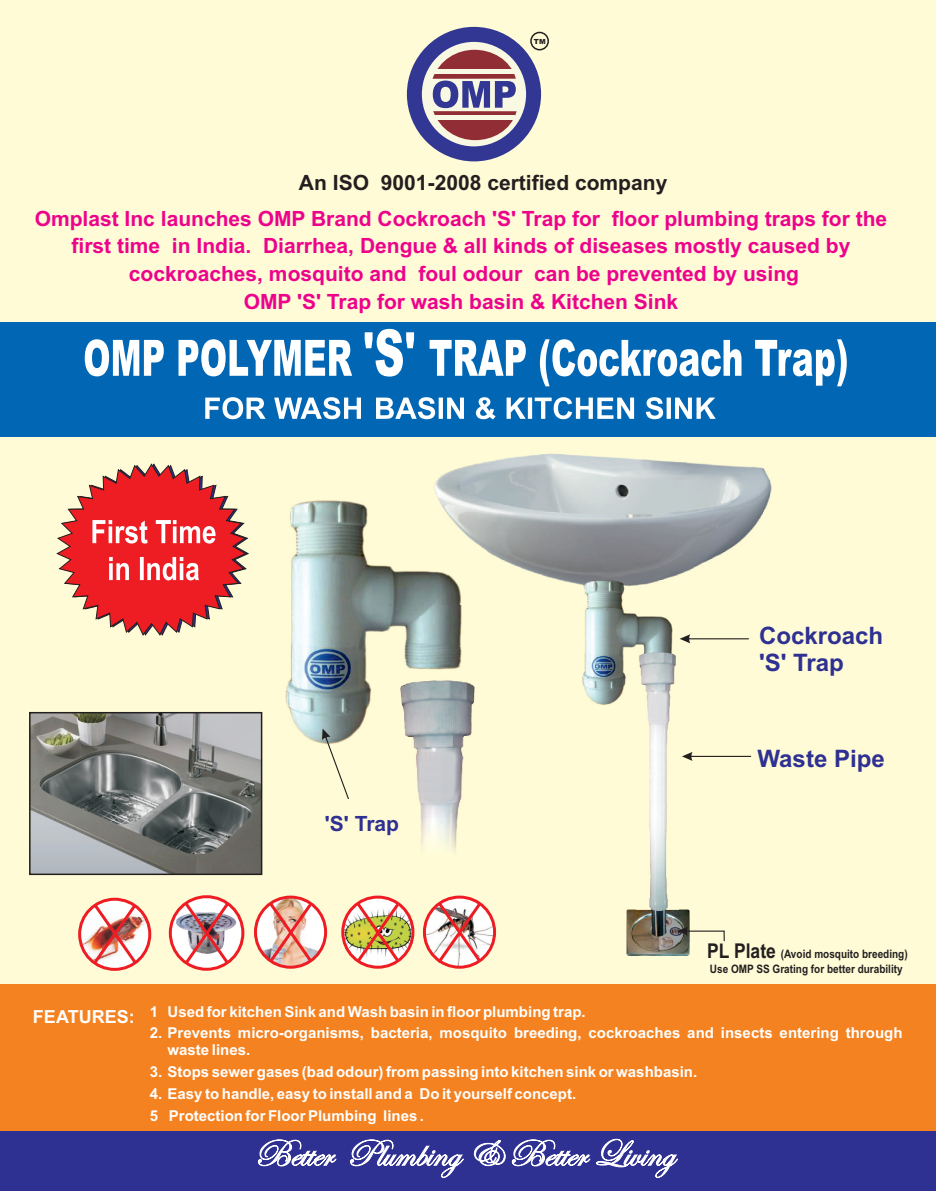
<style>
.page{position:relative;width:936px;height:1191px;background:#fff}
.page>*{position:absolute;margin:0;border:0;box-sizing:border-box;transform-origin:0 0}
.t1{font:700 24px/26.8px "Arial";color:#2e3092}
.t2{font:700 21px/27.6px "Arial";color:#ed028c;text-align:center}
.t3{font:700 21px "Arial";color:#231f20}
.t4{font:700 21px "Arial";color:#2e3092}
.t5{font:700 20.4px "Arial";color:#231f20;scale:.86 1}
.t6{font:700 18px "Arial";color:#fff}
.t7{font:700 15px/16.8px "Arial";color:#fff}
.t8{font:700 11.7px "Arial";color:#231f20;scale:.86 1}
.t9{font:900 7.05px "Arial";color:#231f20}
</style>
<div class="page">
<div style="left:0;top:0;width:935px;height:1191px;background:#fffbd6"></div>
<div style="left:0;top:984px;width:935px;height:207px;background:#f58220"></div>
<img style="left:286px;top:500px;width:176px;height:244px">
<img style="left:395px;top:672px;width:80px;height:178px">
<svg style="left:322px;top:728px;width:27px;height:71px"></svg>
<img style="left:431px;top:453px;width:341px;height:151px">
<img style="left:582px;top:580px;width:91px;height:125px">
<img style="left:626px;top:909px;width:63px;height:46px">
<img style="left:632px;top:915px;width:51px;height:35px">
<img style="left:636px;top:647px;width:42px;height:297px">
<svg style="left:679px;top:634px;width:69px;height:9px"></svg>
<div style="left:0;top:323px;width:935px;height:114px;background:#0166b3"></div>
<svg style="left:682px;top:752px;width:69px;height:9px"></svg>
<img style="left:80px;top:907px;width:70px;height:55px">
<div style="left:78px;top:897px;width:73px;height:73px;border:3px solid #ee1d23;border-radius:50%"></div>
<img style="left:90px;top:900px;width:49px;height:66px">
<img style="left:255px;top:898px;width:70px;height:69px;border-radius:50%">
<div style="left:254px;top:895px;width:73px;height:73px;border:3px solid #ee1d23;border-radius:50%"></div>
<img style="left:266px;top:899px;width:49px;height:66px">
<img style="left:343px;top:907px;width:70px;height:50px">
<div style="left:341px;top:895px;width:73px;height:73px;border:3px solid #ee1d23;border-radius:50%"></div>
<img style="left:424px;top:905px;width:70px;height:62px">
<div style="left:423px;top:895px;width:73px;height:73px;border:3px solid #ee1d23;border-radius:50%"></div>
<svg style="left:353px;top:899px;width:49px;height:66px;background:#d9b689"></svg>
<svg style="left:434px;top:899px;width:50px;height:67px;background:#e0b8b7"></svg>
<svg style="left:170px;top:896px;width:73px;height:73px"></svg>
<img style="left:176px;top:912px;width:61px;height:41px">
<div style="left:169px;top:895px;width:75px;height:75px;border:3px solid #ee1d23;border-radius:50%"></div>
<img style="left:181px;top:898px;width:51px;height:69px">
<div style="left:407px;top:27px;width:134px;height:134px;background:#313793;border-radius:50%"></div>
<div style="left:422px;top:42px;width:104px;height:104px;background:#f9f8e3;border-radius:50%"></div>
<svg style="left:432px;top:50px;width:84px;height:90px"></svg>
<hr style="left:435px;top:116px;width:80px;height:4px;background:#f9f8e3">
<svg style="left:85px;top:329px;width:761px;height:57px"></svg>
<svg style="left:205px;top:397px;width:510px;height:22px"></svg>
<svg style="left:57px;top:464px;width:192px;height:171px"></svg>
<div style="left:0;top:1132px;width:935px;height:59px;background:#2e3092"></div>
<svg style="left:257px;top:1138px;width:421px;height:40px"></svg>
<img style="left:31px;top:714px;width:229px;height:159px">
<div style="left:29px;top:712px;width:233px;height:163px;border:1px solid #231f20"></div>
<div style="left:530px;top:32px;width:19px;height:18px;border:2px solid #231f20;border-radius:50%"></div>
<svg style="left:677px;top:926px;width:47px;height:15px"></svg>
<p class="t9" style="left:534px;top:39px;width:13px">TM</p>
<h2 class="t3" style="left:299px;top:175px;width:370px">An ISO 9001-2008 certified company</h2>
<p class="t2" style="left:35px;top:207px;width:854px">Omplast Inc launches OMP Brand Cockroach 'S' Trap for floor plumbing traps for the first time in India. Diarrhea, Dengue &amp; all kinds of diseases mostly caused by cockroaches, mosquito and foul odour can be prevented by using<br>OMP 'S' Trap for wash basin &amp; Kitchen Sink</p>
<h1 class="t1" style="left:759px;top:624px;width:126px">Cockroach 'S' Trap</h1>
<h2 class="t4" style="left:325px;top:815px;width:76px">'S' Trap</h2>
<h1 class="t1" style="left:757px;top:747px;width:129px">Waste Pipe</h1>
<p class="t6" style="left:33px;top:1010px;width:103px">FEATURES:</p>
<h3 class="t5" style="left:707px;top:943px;width:81px">PL Plate</h3>
<p class="t8" style="left:709px;top:964px;width:226px">Use OMP SS Grating for better durability</p>
<p class="t8" style="left:780px;top:949px;width:149px">(Avoid mosquito breeding)</p>
<p class="t7" style="left:150px;top:1004px;width:437px">1 Used for kitchen Sink and Wash basin in floor plumbing trap.</p>
<p class="t7" style="left:168px;top:1026px;width:736px;text-indent:-18px">2. Prevents micro-organisms, bacteria, mosquito breeding, cockroaches and insects entering through waste lines.</p>
<p class="t7" style="left:150px;top:1064px;width:549px">3. Stops sewer gases (bad odour) from passing into kitchen sink or washbasin.</p>
<p class="t7" style="left:150px;top:1084px;width:428px;line-height:21.8px">4. Easy to handle, easy to install and a Do it yourself concept.<br>5 Protection for Floor Plumbing lines .</p>
</div>
